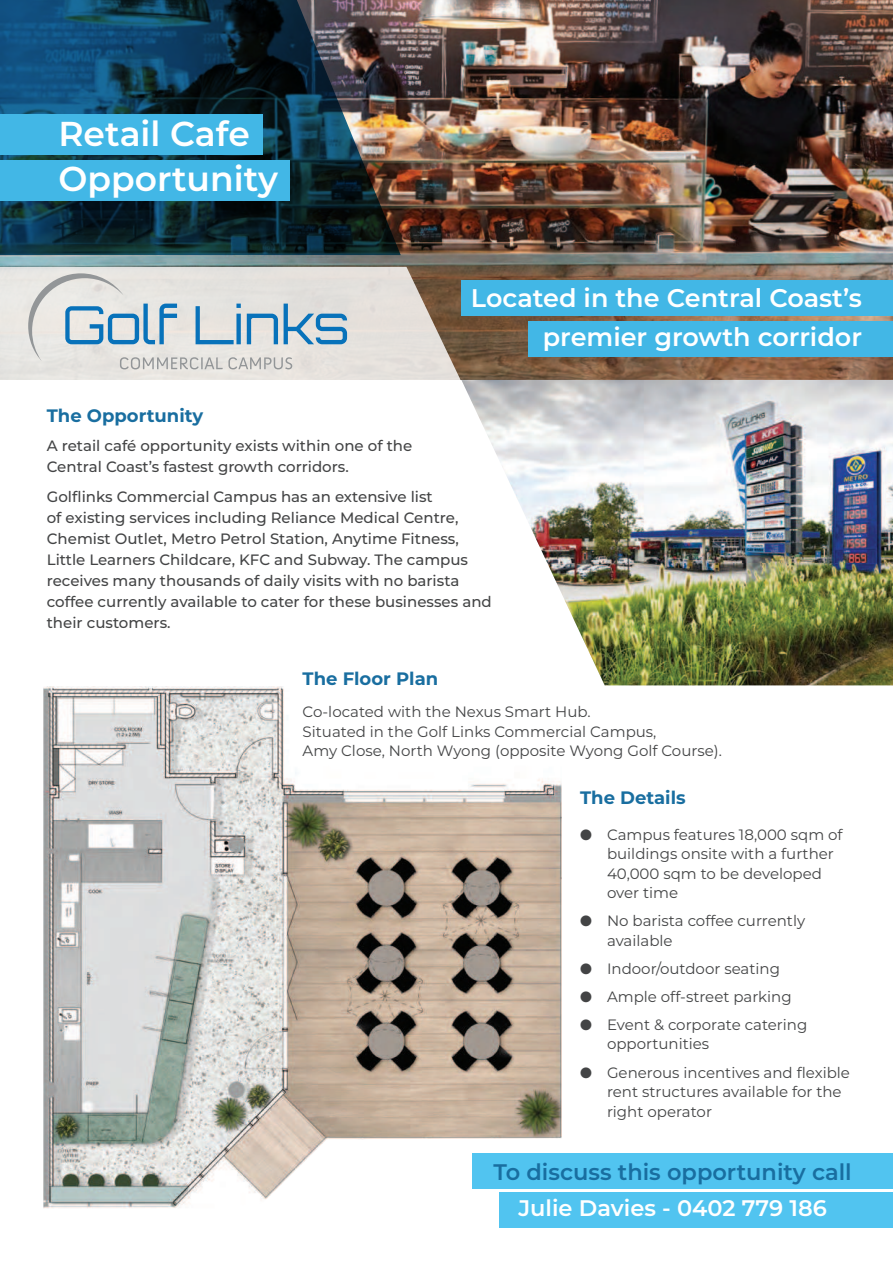
<style>
.page{position:relative;width:893px;height:1263px;background:#fff}
.page>*{position:absolute;margin:0;border:0;box-sizing:border-box;transform-origin:0 0}
.t1{font:600 34.5px/45px "Montserrat";color:#fff}
.t2{font:600 25.5px/39px "Montserrat";color:#fff;text-align:right}
.t3{font:600 22.5px "Montserrat";color:#196ea0}
.t4{font:600 22.5px "Montserrat";color:#fff}
.t5{font:700 18px "Montserrat";color:#196ea0}
.t6{font:15px/19.5px "Montserrat";color:#434445}
.t7{font:500 15px/21px "Montserrat";color:#434445}
</style>
<div class="page">
<img style="left:43px;top:686px;width:519px;height:523px">
<img style="left:0;top:0;width:893px;height:380px">
<img style="left:0;top:0;width:401px;height:255px">
<div style="left:461px;top:280px;width:432px;height:36px;background:#42b7e6"></div>
<div style="left:528px;top:321px;width:365px;height:36px;background:#42b7e6"></div>
<svg style="left:0;top:267px;width:461px;height:113px;background:#d4cdc6"></svg>
<svg style="left:28px;top:273px;width:319px;height:96px;background:#ccd5d8"></svg>
<div style="left:0;top:114px;width:262px;height:41px;background:#42b7e6"></div>
<div style="left:0;top:161px;width:289px;height:40px;background:#42b7e6"></div>
<div style="left:472px;top:1152px;width:421px;height:36px;background:#51c4f0"></div>
<div style="left:499px;top:1191px;width:394px;height:36px;background:#51c4f0"></div>
<img style="left:461px;top:380px;width:432px;height:305px">
<h1 class="t1" style="left:58px;top:114px;width:221px">Retail Cafe<br>Opportunity</h1>
<p class="t5" style="left:47px;top:408px;width:158px">The Opportunity</p>
<h2 class="t2" style="left:471px;top:281px;width:393px">Located in the Central Coast’s premier growth corridor</h2>
<p class="t7" style="left:47px;top:436px;width:367px">A retail café opportunity exists within one of the<br>Central Coast’s fastest growth corridors.</p>
<p class="t7" style="left:47px;top:487px;width:447px">Golflinks Commercial Campus has an extensive list<br>of existing services including Reliance Medical Centre, Chemist Outlet, Metro Petrol Station, Anytime Fitness, Little Learners Childcare, KFC and Subway. The campus receives many thousands of daily visits with no barista coffee currently available to cater for these businesses and their customers.</p>
<p class="t5" style="left:303px;top:671px;width:137px">The Floor Plan</p>
<p class="t6" style="left:303px;top:703px;width:421px">Co-located with the Nexus Smart Hub.<br>Situated in the Golf Links Commercial Campus,<br>Amy Close, North Wyong (opposite Wyong Golf Course).</p>
<p class="t5" style="left:580px;top:790px;width:107px">The Details</p>
<p class="t6" style="left:607px;top:825px;width:237px;text-indent:-27px">● Campus features 18,000 sqm of buildings onsite with a further<br>40,000 sqm to be developed over time</p>
<p class="t6" style="left:607px;top:912px;width:200px;text-indent:-27px">● No barista coffee currently available</p>
<p class="t6" style="left:580px;top:959px;width:201px">● Indoor/outdoor seating</p>
<p class="t6" style="left:580px;top:987px;width:213px">● Ample off-street parking</p>
<p class="t6" style="left:607px;top:1015px;width:202px;text-indent:-27px">● Event &amp; corporate catering opportunities</p>
<p class="t6" style="left:607px;top:1063px;width:244px;text-indent:-27px">● Generous incentives and flexible rent structures available for the right operator</p>
<h3 class="t3" style="left:493px;top:1163px;width:360px">To discuss this opportunity call</h3>
<h3 class="t4" style="left:518px;top:1199px;width:310px">Julie Davies - 0402 779 186</h3>
</div>
